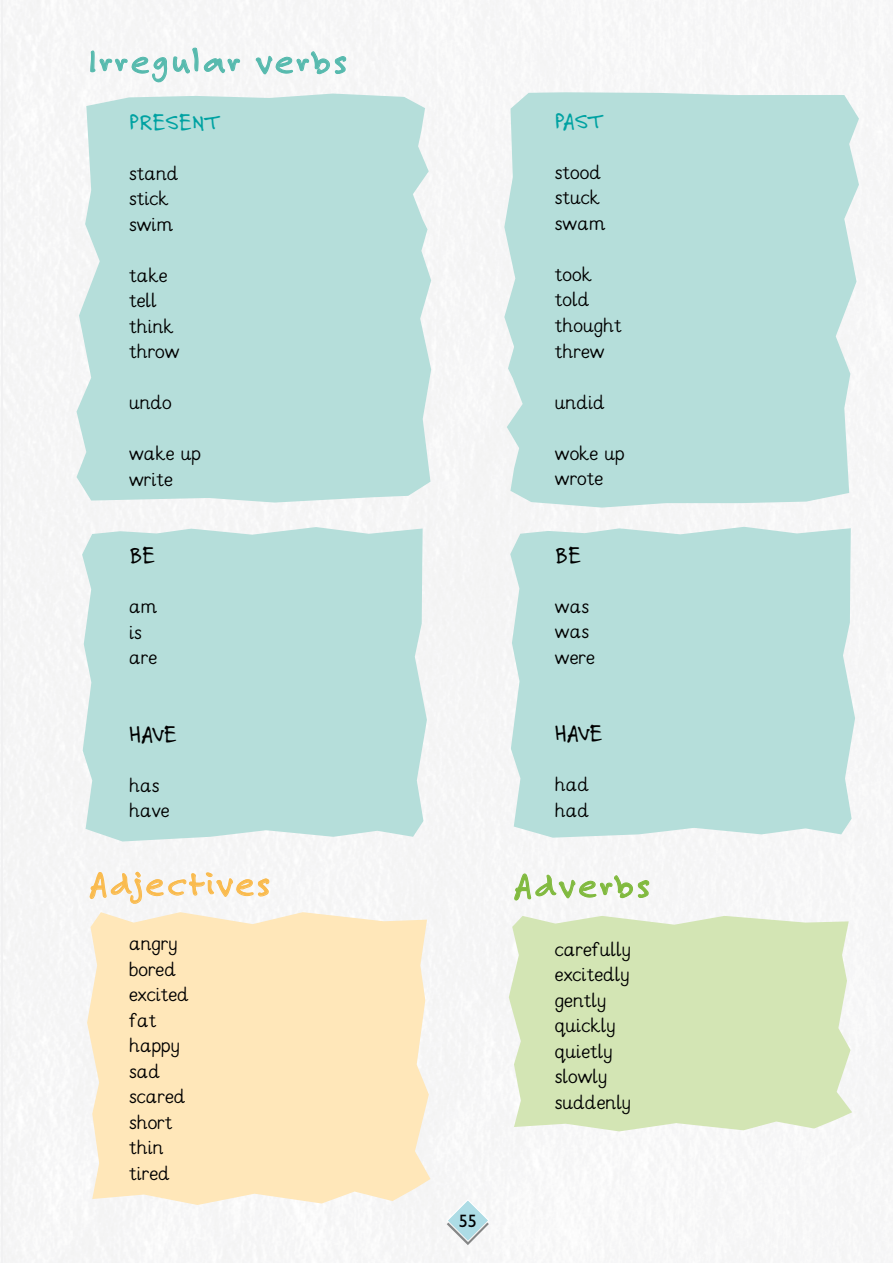
<style>
.page{position:relative;width:893px;height:1263px;background:#fff}
.page>*{position:absolute;margin:0;border:0;box-sizing:border-box;transform-origin:0 0}
.t1{font:36px "Felt Tip Roman";letter-spacing:.08em;color:#57baae}
.t2{font:36px "Felt Tip Roman";letter-spacing:.08em;color:#fabb4e}
.t3{font:36px "Felt Tip Roman";letter-spacing:.085em;color:#81ba3f}
.t4{font:24px "Felt Tip Roman";color:#000}
.t5{font:24px "Felt Tip Roman";color:#00a2a2}
.t6{font:18px/25.5px "Alfred Plain";color:#000}
.t7{font:18px "Gill Alt One";color:#000}
</style>
<div class="page">
<svg style="left:447px;top:1199px;width:42px;height:46px"></svg>
<img style="left:0;top:0;width:1px;height:1263px">
<div style="left:77px;top:94px;width:354px;height:408px;background:#b5deda"></div>
<svg style="left:504px;top:92px;width:355px;height:416px;background:#b9dfdb"></svg>
<svg style="left:90px;top:29px;width:151px;height:169px"></svg>
<svg style="left:255px;top:49px;width:92px;height:27px"></svg>
<svg style="left:89px;top:841px;width:181px;height:71px"></svg>
<svg style="left:514px;top:872px;width:136px;height:44px"></svg>
<div style="left:82px;top:527px;width:345px;height:314px;background:#b5deda"></div>
<div style="left:510px;top:527px;width:345px;height:311px;background:#b5deda"></div>
<svg style="left:87px;top:912px;width:343px;height:293px;background:#fee8be"></svg>
<svg style="left:509px;top:916px;width:343px;height:215px;background:#d5e6b9"></svg>
<h1 class="t1" style="left:88px;top:39px;width:260px">Irregular verbs</h1>
<h2 class="t5" style="left:129px;top:107px;width:95px">PRESENT</h2>
<p class="t6" style="left:129px;top:162px;width:51px">stand stick swim</p>
<p class="t6" style="left:129px;top:264px;width:52px">take tell think throw</p>
<p class="t6" style="left:129px;top:392px;width:44px">undo</p>
<p class="t6" style="left:129px;top:443px;width:73px">wake up write</p>
<h2 class="t4" style="left:129px;top:541px;width:28px">BE</h2>
<p class="t6" style="left:129px;top:596px;width:30px">am is are</p>
<h2 class="t4" style="left:129px;top:719px;width:49px">HAVE</h2>
<p class="t6" style="left:129px;top:774px;width:42px">has have</p>
<h2 class="t5" style="left:555px;top:106px;width:53px">PAST</h2>
<p class="t6" style="left:555px;top:161px;width:52px">stood stuck swam</p>
<p class="t6" style="left:555px;top:264px;width:68px">took told thought threw</p>
<p class="t6" style="left:555px;top:391px;width:52px">undid</p>
<p class="t6" style="left:555px;top:442px;width:71px">woke up wrote</p>
<h2 class="t4" style="left:555px;top:540px;width:28px">BE</h2>
<p class="t6" style="left:555px;top:595px;width:41px">was was were</p>
<h2 class="t4" style="left:555px;top:718px;width:49px">HAVE</h2>
<p class="t6" style="left:555px;top:773px;width:36px">had had</p>
<h1 class="t2" style="left:89px;top:862px;width:182px">Adjectives</h1>
<h1 class="t3" style="left:514px;top:863px;width:137px">Adverbs</h1>
<p class="t6" style="left:129px;top:933px;width:61px">angry bored excited fat happy sad scared short thin tired</p>
<p class="t6" style="left:555px;top:938px;width:78px">carefully excitedly gently quickly quietly slowly suddenly</p>
<p class="t7" style="left:459px;top:1210px;width:19px">55</p>
</div>
